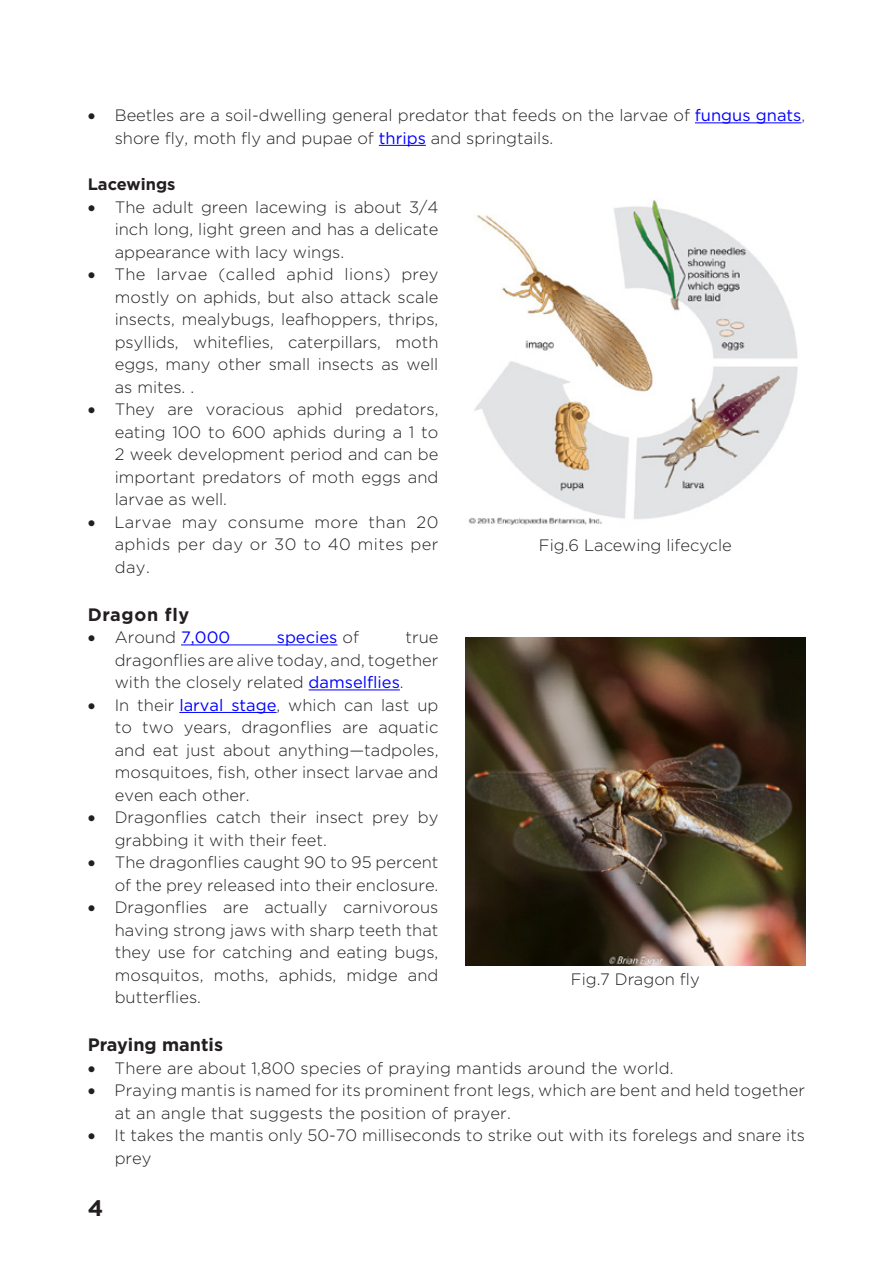
<style>
.page{position:relative;width:893px;height:1263px;background:#fff}
.page>*{position:absolute;margin:0;border:0;box-sizing:border-box;transform-origin:0 0}
.t1{font:700 22.5px "Gotham";color:#231f20}
.t2{font:700 18px "Gotham";color:#231f20}
.t3{font:700 18px "Gotham";letter-spacing:.035em;color:#231f20}
.Eng_Body{font:300 16.5px/22.5px "Gotham";color:#231f20;text-align:justify}
.Eng_Body-2{font:700 16.5px "Gotham";color:#231f20}
.t4{font:16.5px "Gotham";color:#00f}
.s1{font-weight:400;color:#00f}
.s2{font-weight:300;color:#231f20}
</style>
<div class="page">
<hr style="left:695px;top:122px;width:106px;height:1px;background:#00f">
<hr style="left:379px;top:145px;width:47px;height:1px;background:#00f">
<hr style="left:181px;top:644px;width:156px;height:1px;background:#00f">
<hr style="left:309px;top:689px;width:91px;height:1px;background:#00f">
<hr style="left:179px;top:712px;width:98px;height:1px;background:#00f">
<img style="left:465px;top:637px;width:340px;height:329px">
<img style="left:468px;top:200px;width:330px;height:325px">
<p class="Eng_Body" style="left:115px;top:104px;width:692px;text-indent:-27px">• Beetles are a soil-dwelling general predator that feeds on the larvae of <span class="s1">fungus gnats</span>, shore fly, moth fly and pupae of <span class="s1">thrips</span> and springtails.</p>
<p class="Eng_Body-2" style="left:88px;top:173px;width:89px">Lacewings</p>
<p class="Eng_Body" style="left:115px;top:195px;width:325px;text-indent:-27px">• The adult green lacewing is about 3/4 inch long, light green and has a delicate appearance with lacy wings.</p>
<p class="Eng_Body" style="left:115px;top:263px;width:325px;text-indent:-27px">• The larvae (called aphid lions) prey mostly on aphids, but also attack scale insects, mealybugs, leafhoppers, thrips, psyllids, whiteflies, caterpillars, moth eggs, many other small insects as well as mites. .</p>
<p class="Eng_Body" style="left:115px;top:398px;width:325px;text-indent:-27px">• They are voracious aphid predators, eating 100 to 600 aphids during a 1 to 2 week development period and can be important predators of moth eggs and larvae as well.</p>
<p class="Eng_Body" style="left:115px;top:510px;width:325px;text-indent:-27px">• Larvae may consume more than 20 aphids per day or 30 to 40 mites per day.</p>
<p class="t3" style="left:88px;top:602px;width:103px">Dragon fly</p>
<p class="Eng_Body" style="left:88px;top:626px;width:144px">• Around <span class="s1">7,000</span></p>
<p class="t4" style="left:277px;top:627px;width:84px">species <span class="s2">of</span></p>
<p class="Eng_Body" style="left:539px;top:533px;width:194px">Fig.6 Lacewing lifecycle</p>
<p class="Eng_Body" style="left:115px;top:626px;width:325px;text-indent:291px">true dragonflies are alive today, and, together with the closely related <span class="s1">damselflies</span>.</p>
<p class="Eng_Body" style="left:115px;top:693px;width:325px;text-indent:-27px">• In their <span class="s1">larval stage</span>, which can last up to two years, dragonflies are aquatic and eat just about anything—tadpoles, mosquitoes, fish, other insect larvae and even each other.</p>
<p class="Eng_Body" style="left:115px;top:806px;width:325px;text-indent:-27px">• Dragonflies catch their insect prey by grabbing it with their feet.</p>
<p class="Eng_Body" style="left:88px;top:851px;width:352px;text-align:right">• The dragonflies caught 90 to 95 percent of the prey released into their enclosure.</p>
<p class="Eng_Body" style="left:115px;top:896px;width:325px;text-indent:-27px">• Dragonflies are actually carnivorous having strong jaws with sharp teeth that they use for catching and eating bugs, mosquitos, moths, aphids, midge and butterflies.</p>
<p class="t2" style="left:88px;top:1033px;width:137px">Praying mantis</p>
<p class="Eng_Body" style="left:88px;top:1056px;width:587px">• There are about 1,800 species of praying mantids around the world.</p>
<p class="Eng_Body" style="left:115px;top:1079px;width:692px;text-indent:-27px">• Praying mantis is named for its prominent front legs, which are bent and held together at an angle that suggests the position of prayer.</p>
<p class="Eng_Body" style="left:115px;top:1124px;width:692px;text-indent:-27px">• It takes the mantis only 50-70 milliseconds to strike out with its forelegs and snare its prey</p>
<p class="Eng_Body" style="left:571px;top:968px;width:130px">Fig.7 Dragon fly</p>
<h1 class="t1" style="left:88px;top:1193px;width:17px">4</h1>
</div>
